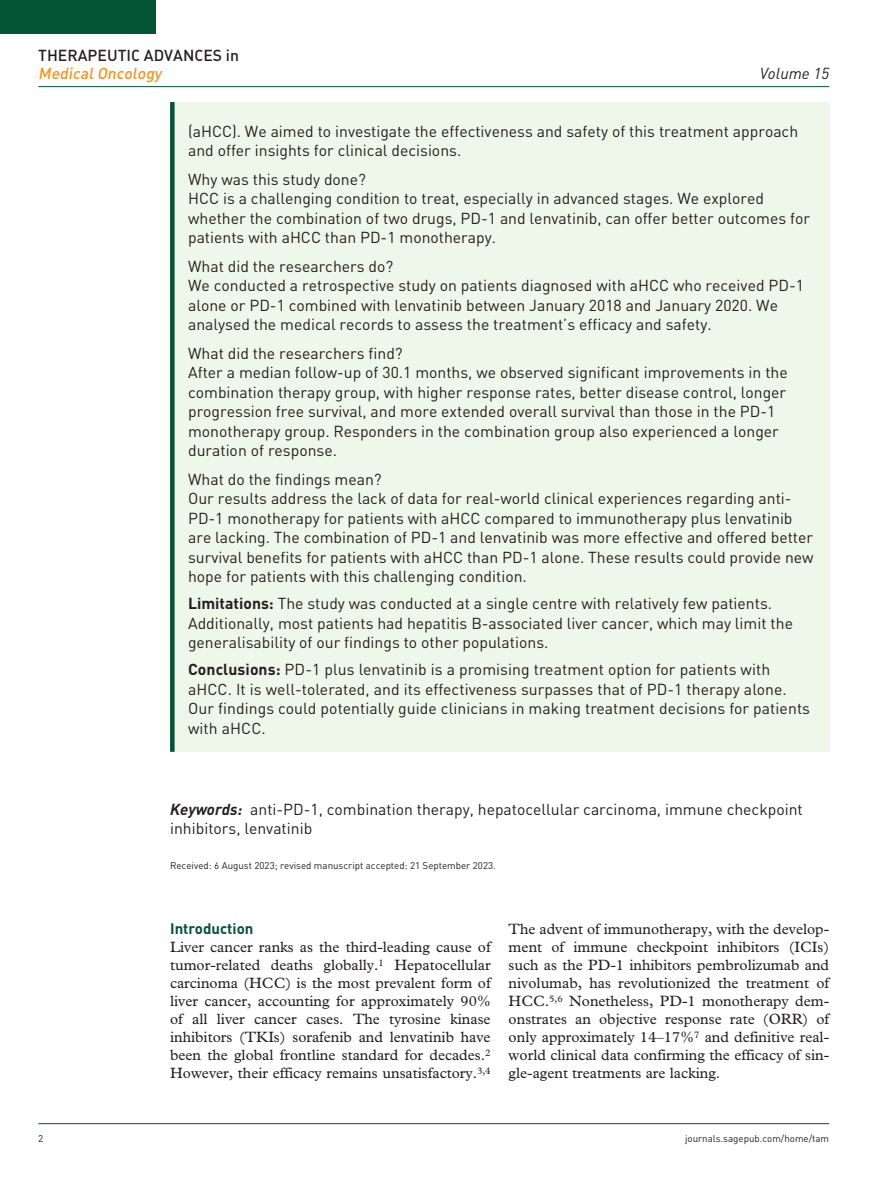
<style>
.page{position:relative;width:893px;height:1191px;background:#fff}
.page>*{position:absolute;margin:0;border:0;box-sizing:border-box;transform-origin:0 0}
.t1{font:15.75px/19.5px "DIN";color:#231f20}
.t2{font:15.75px "DIN Medium Alternate";color:#231f20}
.t3{font:italic 15.75px "DIN Medium Alternate";color:#f7931d}
.t4{font:italic 15.75px "DIN";color:#231f20}
.t5{font:15px/18px "Plantin Std";color:#231f20;text-align:justify}
.t6{font:700 15px "DIN";color:#015436}
.t7{font:9.75px "DIN";color:#231f20}
.s1{font-weight:700}
.s2{font-weight:700;font-style:italic}
</style>
<div class="page">
<hr style="left:38px;top:86px;width:791px;height:1px;background:#015436">
<hr style="left:38px;top:1123px;width:791px;height:1px;background:#015436">
<div style="left:0;top:0;width:155px;height:34px;background:#015436"></div>
<div style="left:170px;top:102px;width:659px;height:650px;background:#eff7ea"></div>
<div style="left:170px;top:102px;width:5px;height:650px;background:#015436"></div>
<p class="t2" style="left:38px;top:45px;width:202px">THERAPEUTIC ADVANCES IN</p>
<p class="t3" style="left:38px;top:63px;width:125px">MedicalOncology</p>
<p class="t4" style="left:760px;top:63px;width:71px">Volume 15</p>
<p class="t1" style="left:188px;top:121px;width:612px">(aHCC). We aimed to investigate the effectiveness and safety of this treatment approach and offer insights for clinical decisions.</p>
<p class="t1" style="left:188px;top:169px;width:623px">Why was this study done?<br>HCC is a challenging condition to treat, especially in advanced stages. We explored whether the combination of two drugs, PD-1 and lenvatinib, can offer better outcomes for patients with aHCC than PD-1 monotherapy.</p>
<p class="t1" style="left:188px;top:256px;width:617px">What did the researchers do?<br>We conducted a retrospective study on patients diagnosed with aHCC who received PD-1 alone or PD-1 combined with lenvatinib between January 2018 and January 2020. We analysed the medical records to assess the treatment’s efficacy and safety.</p>
<p class="t1" style="left:188px;top:343px;width:601px">What did the researchers find?<br>After a median follow-up of 30.1 months, we observed significant improvements in the combination therapy group, with higher response rates, better disease control, longer progression free survival, and more extended overall survival than those in the PD-1 monotherapy group. Responders in the combination group also experienced a longer duration of response.</p>
<p class="t1" style="left:188px;top:469px;width:627px">What do the findings mean?<br>Our results address the lack of data for real-world clinical experiences regarding anti-PD-1 monotherapy for patients with aHCC compared to immunotherapy plus lenvatinib are lacking. The combination of PD-1 and lenvatinib was more effective and offered better survival benefits for patients with aHCC than PD-1 alone. These results could provide new hope for patients with this challenging condition.</p>
<p class="t1" style="left:188px;top:593px;width:606px"><span class="s1">Limitations:</span> The study was conducted at a single centre with relatively few patients.<br>Additionally, most patients had hepatitis B-associated liver cancer, which may limit the generalisability of our findings to other populations.</p>
<p class="t1" style="left:188px;top:659px;width:623px"><span class="s1">Conclusions:</span> PD-1 plus lenvatinib is a promising treatment option for patients with aHCC. It is well-tolerated, and its effectiveness surpasses that of PD-1 therapy alone.<br>Our findings could potentially guide clinicians in making treatment decisions for patients with aHCC.</p>
<p class="t1" style="left:170px;top:799px;width:634px"><span class="s2">Keywords:</span> anti-PD-1, combination therapy, hepatocellular carcinoma, immune checkpoint inhibitors, lenvatinib</p>
<p class="t7" style="left:170px;top:859px;width:327px">Received: 6 August 2023; revised manuscript accepted: 21 September 2023.</p>
<p class="t6" style="left:170px;top:918px;width:85px">Introduction</p>
<p class="t5" style="left:170px;top:937px;width:322px">Liver cancer ranks as the third-leading cause of tumor-related deaths globally.<sup>1</sup> Hepatocellular carcinoma (HCC) is the most prevalent form of liver cancer, accounting for approximately 90% of all liver cancer cases. The tyrosine kinase inhibitors (TKIs) sorafenib and lenvatinib have been the global frontline standard for decades.<sup>2<br></sup>However, their efficacy remains unsatisfactory.<sup>3,4</sup></p>
<p class="t5" style="left:509px;top:919px;width:322px">The advent of immunotherapy, with the develop&shy;ment of immune checkpoint inhibitors (ICIs) such as the PD-1 inhibitors pembrolizumab and nivolumab, has revolutionized the treatment of HCC.<sup>5,6</sup> Nonetheless, PD-1 monotherapy dem&shy;onstrates an objective response rate (ORR) of only approximately 14–17%<sup>7</sup> and definitive real&shy;world clinical data confirming the efficacy of sin&shy;gle-agent treatments are lacking.</p>
<p class="t7" style="left:38px;top:1132px;width:7px">2</p>
<p class="t7" style="left:685px;top:1132px;width:146px">journals.sagepub.com/home/tam</p>
</div>
